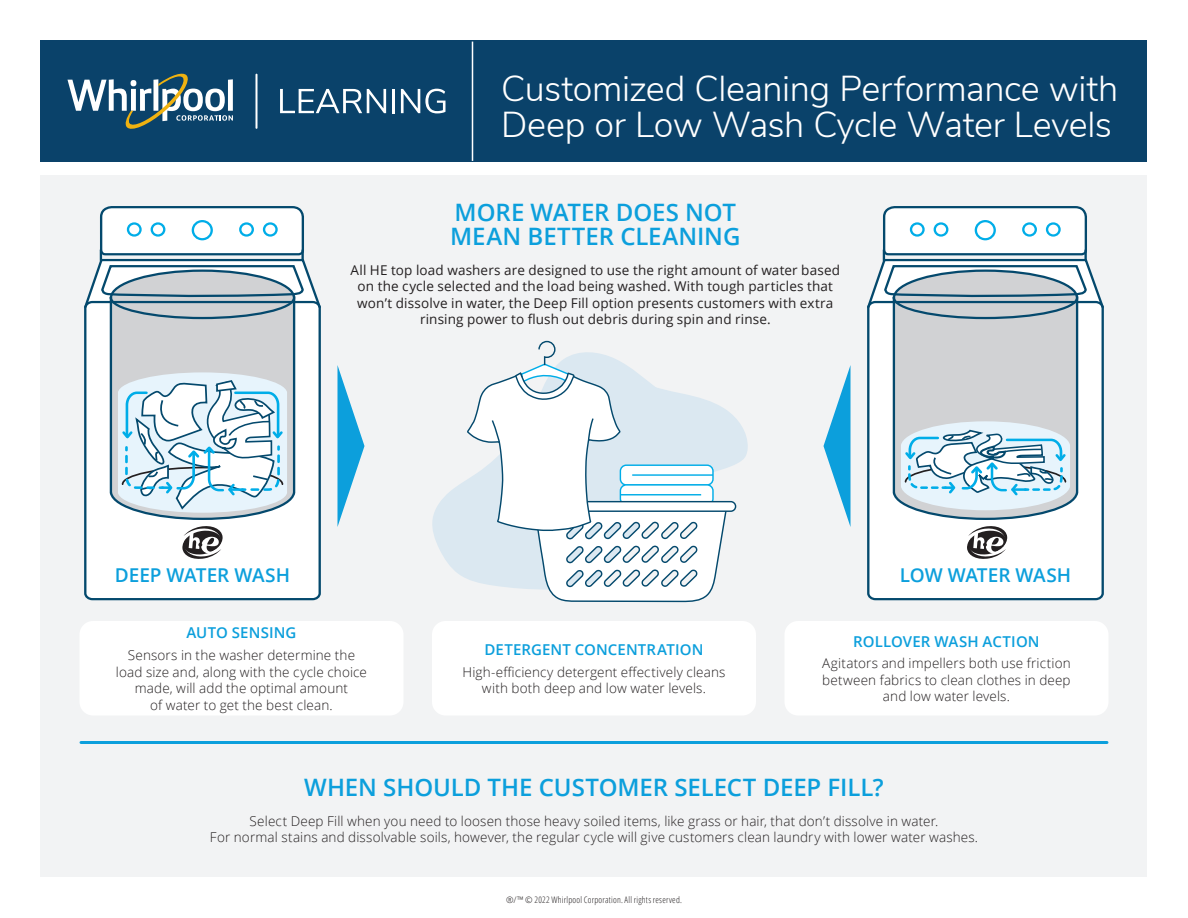
<style>
.page{position:relative;width:1188px;height:918px;background:#fff}
.page>*{position:absolute;margin:0;border:0;box-sizing:border-box;transform-origin:0 0}
.t1{font:300 36px/36px "Nunito Sans";letter-spacing:-.015em;color:#fff}
.t2{font:600 24px/24px "Open Sans";letter-spacing:-.005em;color:#0c9fdc}
.t3{font:600 19.05px "Open Sans";letter-spacing:-.005em;color:#0c9fdc}
.t4{font:600 15px "Open Sans";letter-spacing:.005em;color:#0c9fdc}
.t5{font:300 13.5px/16.5px "Open Sans";letter-spacing:.01em;color:#231f20;text-align:center}
.t6{font:13.5px/16.5px "Open Sans";letter-spacing:.01em;color:#231f20;text-align:center}
.t7{font:300 condensed 9px "Open Sans";letter-spacing:.025em;color:#231f20}
</style>
<div class="page">
<div style="left:40px;top:176px;width:1108px;height:702px;background:#f2f3f4"></div>
<div style="left:40px;top:40px;width:1108px;height:122px;background:#0a426a"></div>
<svg style="left:432px;top:411px;width:316px;height:167px"></svg>
<svg style="left:524px;top:502px;width:212px;height:9px"></svg>
<svg style="left:466px;top:340px;width:262px;height:263px"></svg>
<svg style="left:338px;top:367px;width:26px;height:159px"></svg>
<svg style="left:824px;top:367px;width:26px;height:159px"></svg>
<svg style="left:84px;top:320px;width:237px;height:281px"></svg>
<svg style="left:84px;top:206px;width:237px;height:114px"></svg>
<svg style="left:867px;top:320px;width:237px;height:281px"></svg>
<svg style="left:867px;top:206px;width:237px;height:114px"></svg>
<svg style="left:967px;top:526px;width:40px;height:33px"></svg>
<svg style="left:182px;top:526px;width:41px;height:33px"></svg>
<svg style="left:280px;top:89px;width:106px;height:24px"></svg>
<hr style="left:392px;top:89px;width:3px;height:24px;background:#fff">
<svg style="left:401px;top:89px;width:45px;height:24px"></svg>
<svg style="left:68px;top:74px;width:165px;height:55px"></svg>
<hr style="left:255px;top:74px;width:3px;height:55px;background:#fff">
<hr style="left:472px;top:42px;width:1px;height:119px;background:#fff">
<div style="left:80px;top:621px;width:324px;height:95px;background:#fff;border-radius:14px"></div>
<div style="left:432px;top:621px;width:324px;height:95px;background:#fff;border-radius:14px"></div>
<div style="left:784px;top:621px;width:324px;height:95px;background:#fff;border-radius:14px"></div>
<hr style="left:81px;top:741px;width:1026px;height:3px;background:#0c9fdc">
<p class="t1" style="left:501px;top:69px;width:619px">Customized Cleaning Performance with<br>Deep or Low Wash Cycle Water Levels</p>
<p class="t2" style="left:450px;top:200px;width:292px">MORE WATER DOES NOT<br>MEAN BETTER CLEANING</p>
<p class="t6" style="left:351px;top:261px;width:491px">All HE top load washers are designed to use the right amount of water based on the cycle selected and the load being washed. With tough particles that won’t dissolve in water, the Deep Fill option presents customers with extra rinsing power to flush out debris during spin and rinse.</p>
<p class="t3" style="left:115px;top:562px;width:177px">DEEP WATER WASH</p>
<p class="t3" style="left:900px;top:562px;width:173px">LOW WATER WASH</p>
<p class="t4" style="left:187px;top:623px;width:111px">AUTO SENSING</p>
<p class="t5" style="left:116px;top:647px;width:253px">Sensors in the washer determine the load size and, along with the cycle choice made, will add the optimal amount<br>of water to get the best clean.</p>
<p class="t4" style="left:484px;top:639px;width:221px">DETERGENT CONCENTRATION</p>
<p class="t5" style="left:463px;top:663px;width:264px">High-efficiency detergent effectively cleans with both deep and low water levels.</p>
<p class="t4" style="left:853px;top:631px;width:188px">ROLLOVER WASH ACTION</p>
<p class="t5" style="left:822px;top:655px;width:250px">Agitators and impellers both use friction between fabrics to clean clothes in deep and low water levels.</p>
<p class="t2" style="left:304px;top:775px;width:581px">WHEN SHOULD THE CUSTOMER SELECT DEEP FILL?</p>
<p class="t5" style="left:210px;top:812px;width:770px">Select Deep Fill when you need to loosen those heavy soiled items, like grass or hair, that don’t dissolve in water.<br>For normal stains and dissolvable soils, however, the regular cycle will give customers clean laundry with lower water washes.</p>
<p class="t7" style="left:506px;top:893px;width:177px">®/™ © 2022 Whirlpool Corporation. All rights reserved.</p>
</div>
